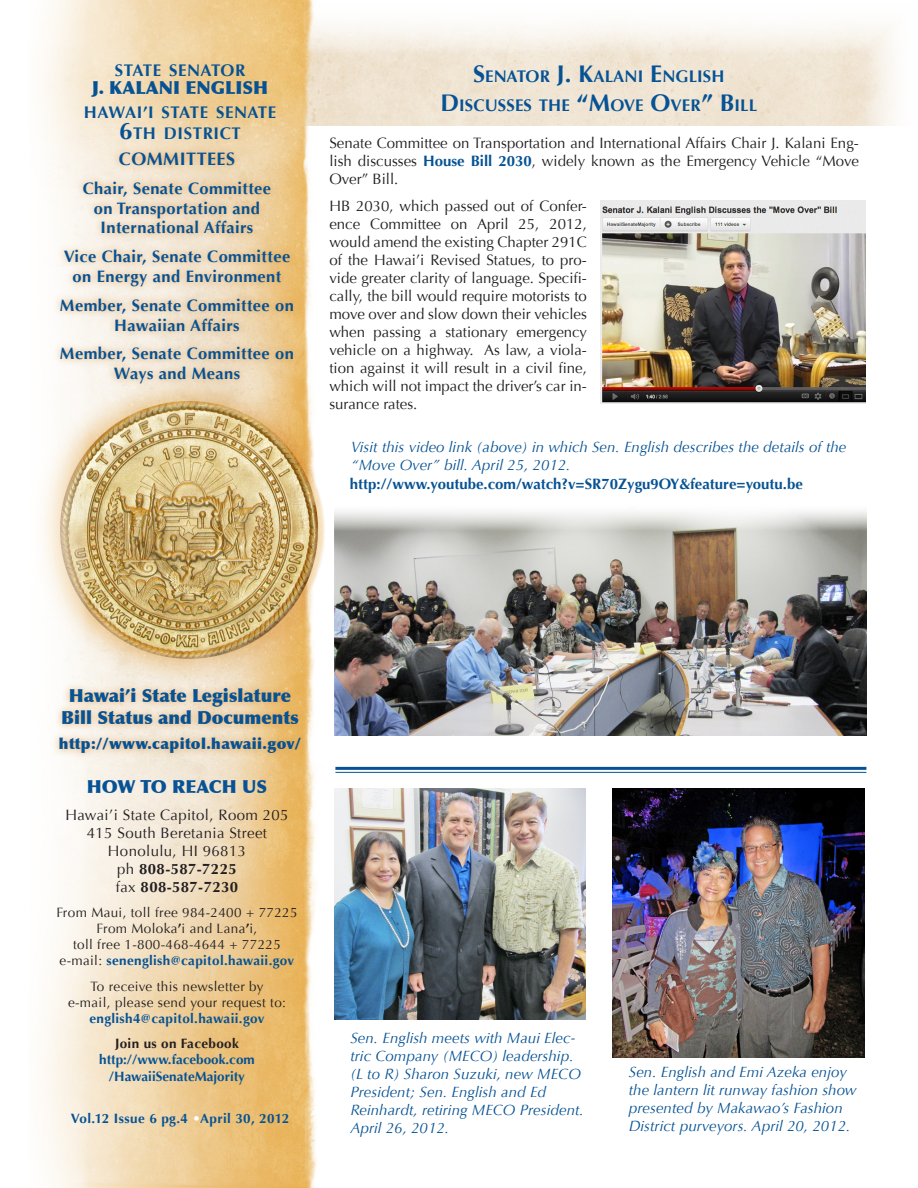
<style>
.page{position:relative;width:918px;height:1188px;background:#fff}
.page>*{position:absolute;margin:0;border:0;box-sizing:border-box;transform-origin:0 0}
.Emphasis{font:900 18px "Optima";color:#065294}
.Emphasis-2{font:700 18px "Optima";letter-spacing:.025em;color:#065294}
.Emphasis-3{font:700 16.8px "Optima";letter-spacing:.005em;color:#065294}
.Emphasis-4{font:700 16.8px "Optima";letter-spacing:.025em;color:#065294}
.Emphasis-5{font:700 16.8px "Optima";letter-spacing:.035em;color:#065294}
.Emphasis-6{font:700 16.5px "Optima";letter-spacing:.025em;color:#065294}
.t1{font:15px/18px "Optima";color:#231f20;text-align:justify}
.t2{font:italic 15px/18px "Optima";letter-spacing:.005em;color:#065294}
.t3{font:15px "Optima";letter-spacing:.025em;color:#231f20}
.t4{font:700 15px "Optima";color:#065294}
.t5{font:900 15px "Optima";letter-spacing:.025em;color:#065294}
.t6{font:700 15px "Optima";letter-spacing:.025em;color:#231f20}
.t7{font:13.5px "Optima";letter-spacing:.025em;color:#231f20}
.Emphasis-7{font:700 13.5px "Optima";letter-spacing:.025em;color:#065294}
.Emphasis-8{font:700 13.5px "Optima";color:#065294}
.t8{font:700 13.5px "Optima";letter-spacing:.025em;color:#231f20}
.s1{font-size:16.5px}
.s2{font-size:24px}
.s3{font-weight:700;color:#065294}
.s4{font-weight:400}
.s5{font-weight:700}
.s6{font-weight:400;color:#231f20}
.s7{color:#fff}
</style>
<div class="page">
<img style="left:600px;top:201px;width:265px;height:202px">
<img style="left:612px;top:789px;width:252px;height:269px">
<img style="left:335px;top:511px;width:531px;height:225px">
<img style="left:335px;top:789px;width:251px;height:231px">
<img style="left:333px;top:23px;width:562px;height:102px">
<img style="left:41px;top:0;width:292px;height:1188px">
<hr style="left:335px;top:767px;width:531px;height:3px;background:#065294">
<hr style="left:335px;top:772px;width:531px;height:1px;background:#065294">
<div style="left:53px;top:145px;width:248px;height:246px;background:#df943c;opacity:.75"></div>
<div style="left:52px;top:680px;width:256px;height:80px;background:#df943c;opacity:.75"></div>
<p class="Emphasis-5" style="left:115px;top:61px;width:132px">STATE SENATOR</p>
<p class="Emphasis" style="left:92px;top:77px;width:178px">J. KALANI ENGLISH</p>
<p class="Emphasis-4" style="left:84px;top:103px;width:194px">HAWAI<span class="s1">’</span>I STATE SENATE</p>
<p class="Emphasis-3" style="left:119px;top:124px;width:105px"><span class="s2">6</span>TH DISTRICT</p>
<p class="Emphasis-2" style="left:119px;top:148px;width:118px">COMMITTEES</p>
<p class="Emphasis-6" style="left:83px;top:179px;width:190px">Chair, Senate Committee</p>
<p class="Emphasis-6" style="left:94px;top:198px;width:168px">on Transportation and</p>
<p class="Emphasis-6" style="left:101px;top:218px;width:154px">International Affairs</p>
<p class="Emphasis-6" style="left:64px;top:247px;width:228px">Vice Chair, Senate Committee</p>
<p class="Emphasis-6" style="left:73px;top:267px;width:210px">on Energy and Environment</p>
<p class="Emphasis-6" style="left:60px;top:296px;width:236px">Member, Senate Committee on</p>
<p class="Emphasis-6" style="left:114px;top:315px;width:127px">Hawaiian Affairs</p>
<p class="Emphasis-6" style="left:60px;top:344px;width:236px">Member, Senate Committee on</p>
<p class="Emphasis-6" style="left:114px;top:364px;width:128px">Ways and Means</p>
<p class="Emphasis-3" style="left:473px;top:67px;width:253px"><span class="s2">S</span>ENATOR <span class="s2">J. K</span>ALANI <span class="s2">E</span>NGLISH</p>
<p class="Emphasis-3" style="left:440px;top:95px;width:318px"><span class="s2">D</span> ISCUSSES THE <span class="s2">“M</span>OVE <span class="s2">O</span>VER<span class="s2">” B</span> I LL</p>
<p class="t1" style="left:329px;top:134px;width:531px">Senate Committee on Transportation and International Affairs Chair J. Kalani Eng&shy;lish discusses <span class="s3">House Bill 2030</span>, widely known as the Emergency Vehicle “Move Over” Bill.</p>
<p class="t1" style="left:329px;top:197px;width:259px">HB 2030, which passed out of Confer&shy;ence Committee on April 25, 2012, would amend the existing Chapter 291C of the Hawai’i Revised Statues, to pro&shy;vide greater clarity of language. Specifi&shy;cally, the bill would require motorists to move over and slow down their vehicles when passing a stationary emergency vehicle on a highway. As law, a viola&shy;tion against it will result in a civil fine, which will not impact the driver’s car in&shy;surance rates.</p>
<p class="t2" style="left:351px;top:438px;width:497px">Visit this video link (above) in which Sen. English describes the details of the “Move Over” bill. April 25, 2012.</p>
<p class="t4" style="left:350px;top:475px;width:455px">http://www.youtube.com/watch?v=SR70Zygu9OY&amp;feature=youtu.be</p>
<p class="Emphasis" style="left:69px;top:685px;width:224px">Hawai’i State Legislature</p>
<p class="Emphasis" style="left:61px;top:707px;width:239px">Bill Status and Documents</p>
<p class="t5" style="left:59px;top:735px;width:244px">http://www.capitol.hawaii.gov/</p>
<p class="Emphasis" style="left:87px;top:775px;width:182px">HOW TO REACH US</p>
<p class="t3" style="left:65px;top:806px;width:225px">Hawai’i State Capitol, Room 205</p>
<p class="t3" style="left:87px;top:824px;width:182px">415 South Beretania Street</p>
<p class="t3" style="left:108px;top:842px;width:140px">Honolulu, HI 96813</p>
<p class="t6" style="left:117px;top:860px;width:121px"><span class="s4">ph</span> 808-587-7225</p>
<p class="t6" style="left:116px;top:878px;width:124px"><span class="s4">fax</span> 808-587-7230</p>
<p class="t7" style="left:56px;top:904px;width:243px">From Maui, toll free 984-2400 + 77225</p>
<p class="t7" style="left:97px;top:921px;width:162px">From Moloka<span class="s5">’</span>i and Lana<span class="s5">’</span>i,</p>
<p class="t7" style="left:73px;top:937px;width:209px">toll free 1-800-468-4644 + 77225</p>
<p class="Emphasis-7" style="left:60px;top:953px;width:236px"><span class="s6">e-mail:</span> senenglish@capitol.hawaii.gov</p>
<p class="t7" style="left:90px;top:978px;width:175px">To receive this newsletter by</p>
<p class="t7" style="left:68px;top:994px;width:219px">e-mail, please send your request to:</p>
<p class="Emphasis-7" style="left:89px;top:1010px;width:177px">english4@capitol.hawaii.gov</p>
<p class="t8" style="left:115px;top:1036px;width:125px">Join us on Facebook</p>
<p class="Emphasis-8" style="left:99px;top:1052px;width:157px">http://www.facebook.com</p>
<p class="Emphasis-8" style="left:109px;top:1068px;width:138px">/HawaiiSenateMajority</p>
<p class="Emphasis-7" style="left:71px;top:1110px;width:220px">Vol.12 Issue 6 pg.4 <span class="s7">•</span>April 30, 2012</p>
<p class="t2" style="left:350px;top:1029px;width:232px">Sen. English meets with Maui Elec&shy;tric Company (MECO) leadership. (L to R) Sharon Suzuki, new MECO<br>President; Sen. English and Ed</p>
<p class="t2" style="left:350px;top:1101px;width:235px">Reinhardt, retiring MECO President.<br>April 26, 2012.</p>
<p class="t2" style="left:629px;top:1063px;width:229px">Sen. English and Emi Azeka enjoy the lantern lit runway fashion show presented by Makawao’s Fashion District purveyors. April 20, 2012.</p>
</div>
